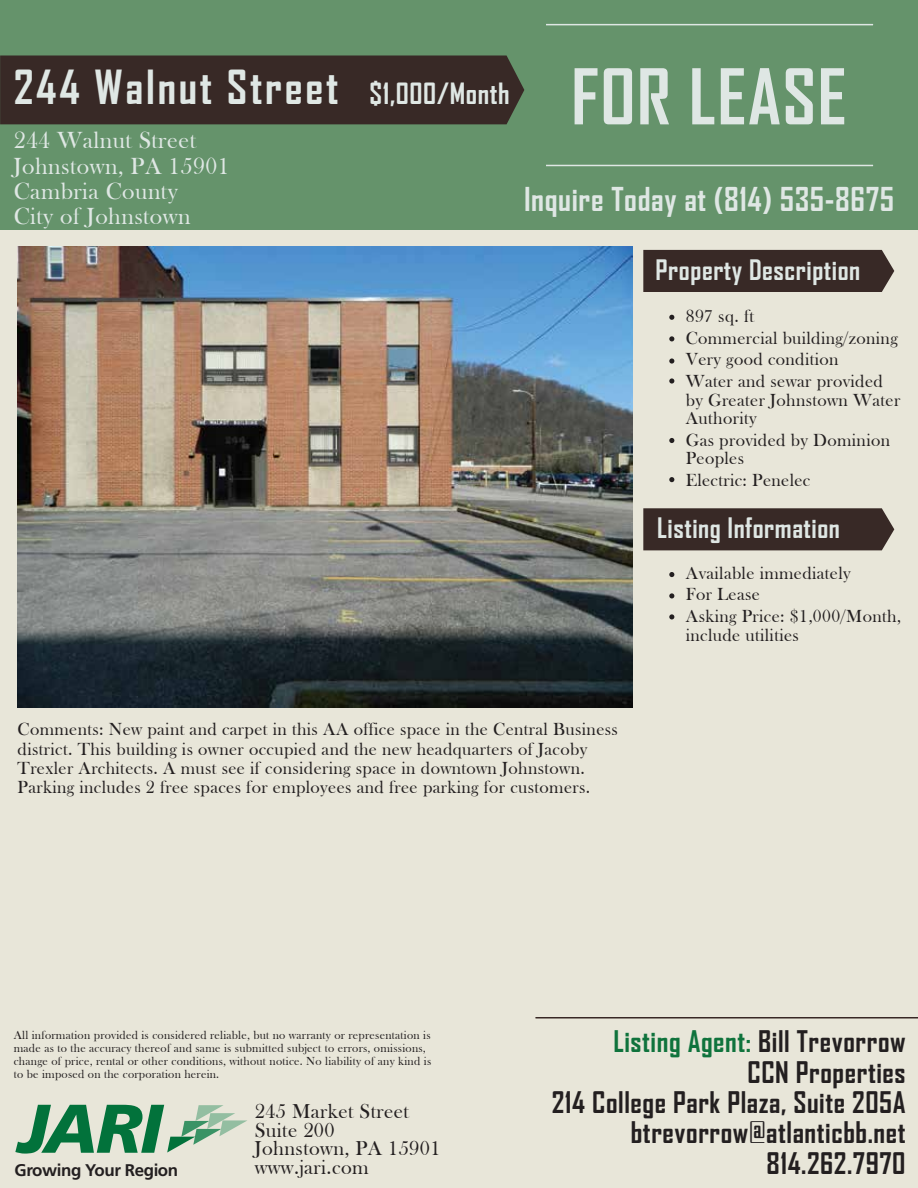
<style>
.page{position:relative;width:918px;height:1188px;background:#fff}
.page>*{position:absolute;margin:0;border:0;box-sizing:border-box;transform-origin:0 0}
.t1{font:700 73.5px "Agency FB";letter-spacing:.02em;color:#dfe7e4}
.t2{font:700 45px "Agency FB";letter-spacing:.06em;color:#dfe7e4}
.t3{font:700 31.5px "Agency FB";letter-spacing:.02em;color:#dfe7e4}
.t4{font:700 28.5px/30.3px "Agency FB";letter-spacing:.02em;color:#231f20;text-align:right}
.t5{font:700 27px "Agency FB";letter-spacing:.02em;color:#dfe7e4}
.t6{font:24px/25px "Bask Old Face";letter-spacing:.02em;color:#dfe7e4}
.t7{font:20.7px/18.6px "Bask Old Face";letter-spacing:.02em;color:#231f20}
.t8{font:18px/21.6px "Bask Old Face";letter-spacing:.02em;color:#231f20}
.t9{font:700 16.95px "Frutiger LT Std";letter-spacing:-.025em;color:#231f20}
.t10{font:12px/13.2px "Bask Old Face";letter-spacing:.02em;color:#231f20}
.s1{font-size:28.05px}
.s2{color:#0f733c}
</style>
<div class="page">
<div style="left:0;top:8px;width:918px;height:1180px;background:#e8e6d9"></div>
<div style="left:0;top:0;width:918px;height:230px;background:#65936b"></div>
<div style="left:0;top:55px;width:524px;height:69px;background:#382926"></div>
<hr style="left:546px;top:24px;width:327px;height:1px;background:#dfe7e4">
<hr style="left:546px;top:165px;width:327px;height:1px;background:#dfe7e4">
<hr style="left:536px;top:1017px;width:382px;height:2px;background:#382825">
<div style="left:643px;top:250px;width:251px;height:42px;background:#382926"></div>
<div style="left:643px;top:508px;width:251px;height:42px;background:#382926"></div>
<svg style="left:669px;top:572px;width:5px;height:5px"></svg>
<svg style="left:669px;top:593px;width:5px;height:5px"></svg>
<svg style="left:669px;top:614px;width:5px;height:5px"></svg>
<svg style="left:669px;top:315px;width:5px;height:5px"></svg>
<svg style="left:669px;top:358px;width:5px;height:6px"></svg>
<svg style="left:669px;top:336px;width:5px;height:5px"></svg>
<svg style="left:669px;top:438px;width:5px;height:5px"></svg>
<svg style="left:669px;top:378px;width:5px;height:6px"></svg>
<svg style="left:669px;top:477px;width:5px;height:5px"></svg>
<svg style="left:15px;top:1105px;width:232px;height:49px"></svg>
<img style="left:18px;top:247px;width:614px;height:461px">
<h2 class="t2" style="left:14px;top:60px;width:497px">244 Walnut Street <span class="s1">$1,000/Month</span></h2>
<h3 class="t6" style="left:14px;top:129px;width:217px">244 Walnut Street<br>Johnstown, PA 15901<br>Cambria County<br>City of Johnstown</h3>
<h1 class="t1" style="left:571px;top:51px;width:277px">FOR LEASE</h1>
<h3 class="t3" style="left:524px;top:180px;width:372px">Inquire Today at (814) 535-8675</h3>
<h3 class="t5" style="left:656px;top:253px;width:206px">Property Description</h3>
<p class="t8" style="left:686px;top:306px;width:213px">897 sq. ft<br>Commercial building/zoning<br>Very good condition<br>Water and sewar provided</p>
<p class="t8" style="left:686px;top:391px;width:216px;line-height:18.6px">by Greater Johnstown Water<br>Authority</p>
<p class="t8" style="left:686px;top:431px;width:206px;line-height:18.6px">Gas provided by Dominion<br>Peoples</p>
<p class="t8" style="left:686px;top:470px;width:126px">Electric: Penelec</p>
<h3 class="t5" style="left:657px;top:511px;width:184px">Listing Information</h3>
<p class="t8" style="left:686px;top:563px;width:217px">Available immediately<br>For Lease<br>Asking Price: $1,000/Month,</p>
<p class="t8" style="left:686px;top:624px;width:115px">include utilities</p>
<p class="t8" style="left:18px;top:720px;width:602px;line-height:19.2px">Comments: New paint and carpet in this AA office space in the Central Business district. This building is owner occupied and the new headquarters of Jacoby Trexler Architects. A must see if considering space in downtown Johnstown.<br>Parking includes 2 free spaces for employees and free parking for customers.</p>
<p class="t10" style="left:14px;top:1028px;width:419px">All information provided is considered reliable, but no warranty or representation is made as to the accuracy thereof and same is submitted subject to errors, omissions, change of price, rental or other conditions, without notice. No liability of any kind is to be imposed on the corporation herein.</p>
<p class="t9" style="left:15px;top:1160px;width:165px">Growing Your Region</p>
<p class="t7" style="left:255px;top:1102px;width:187px">245 Market Street<br>Suite 200<br>Johnstown, PA 15901 www.jari.com</p>
<h3 class="t4" style="left:552px;top:1026px;width:355px"><span class="s2">Listing Agent:</span> Bill Trevorrow<br>CCN Properties<br>214 College Park Plaza, Suite 205A btrevorrow@atlanticbb.net<br>814.262.7970</h3>
</div>
